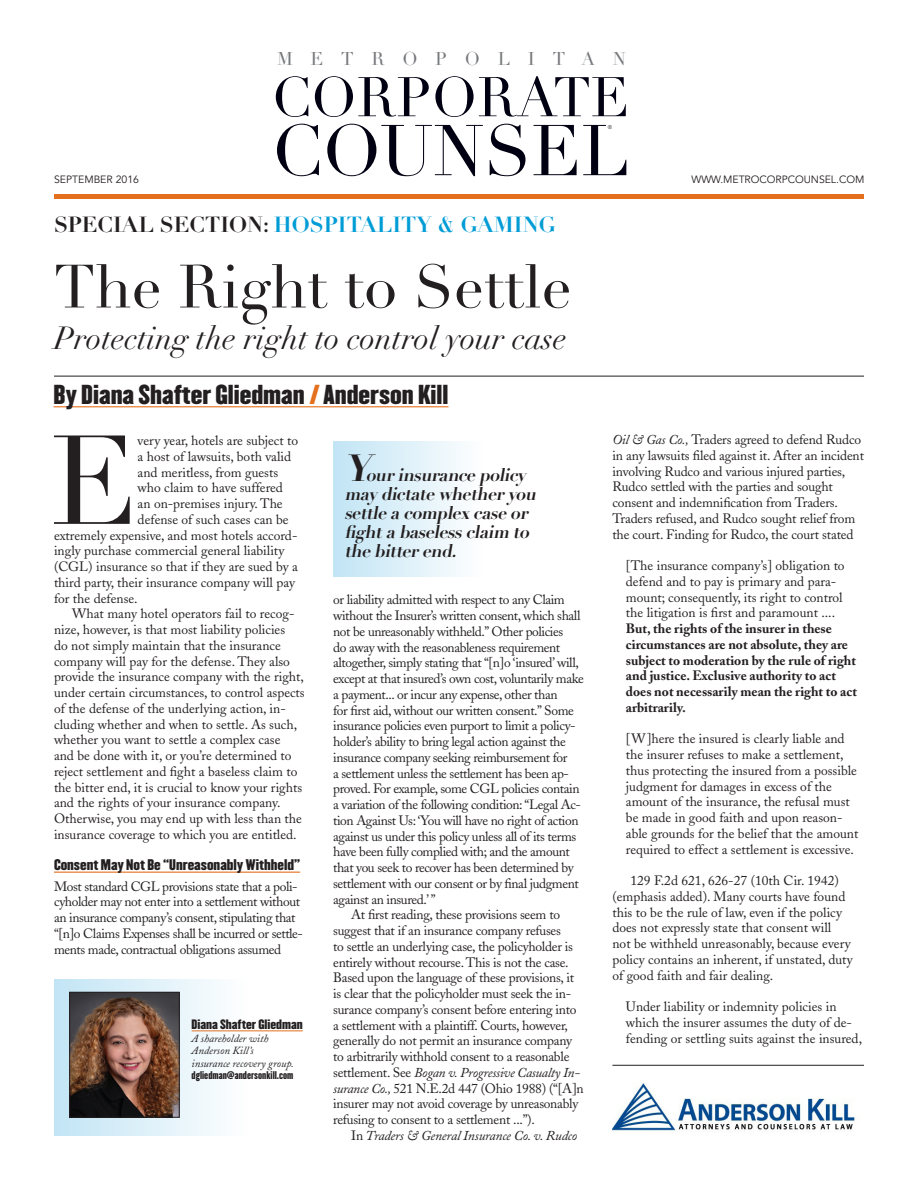
<style>
.page{position:relative;width:918px;height:1188px;background:#fff}
.page>*{position:absolute;margin:0;border:0;box-sizing:border-box;transform-origin:0 0}
.MCC_Body_Text{font:124.05px "Didot LT Std";color:#231f20}
.t1{font:70.65px "Didot LT Std";color:#000012}
.Headline_5_10_15{font:60px "Didot";color:#231f20}
.t2{font:54.9px "Didot LT Std";color:#000012}
.Deck_5_10_15{font:italic 31.5px "Didot LT Std";color:#231f20}
.Reprint_Byline{font:24px "Champion HTF Welterweight";color:#231f20}
.Article_Interview_PQ{font:700 21.6px "Didot LT Std";color:#009cd6}
.t3{font:18.3px "Didot LT Std";letter-spacing:.97em;color:#76787b}
.Pull_Quote_5_10_15{font:italic 700 18px/19.2px "Didot LT Std";color:#231f20}
.Article_Text_Indente{font:13.5px/15.8px "Adobe Caslon";letter-spacing:-.005em;color:#231f20}
.MCC_Body_Text-2{font:13.5px/15.8px "Adobe Caslon";letter-spacing:-.03em;color:#231f20}
.Gliedman_indent{font:13.5px/15.8px "Adobe Caslon";color:#231f20}
.Gliedman_indent-2{font:700 13.5px/15.8px "Adobe Caslon";color:#231f20}
.MCC_Body_Text-3{font:13.5px "Adobe Caslon";color:#231f20}
.Article_Subhead{font:13.5px "Champion HTF Welterweight";color:#231f20}
.Article_Text_Indente-2{font:italic 13.5px "Adobe Caslon";letter-spacing:-.01em;color:#231f20}
.Bio_ital_5_10_15{font:12px "Champion HTF Welterweight";color:#231f20}
.Bio_ital_5_10_15-2{font:italic 10.8px/12.5px "Adobe Caslon";color:#231f20}
.t4{font:10.5px "Avenir";letter-spacing:-.005em;color:#231f20}
.Bio_Email_address_5{font:9.75px "Champion HTF Lightweight";color:#231f20}
.t5{font:300 5.55px "Avenir";color:#231f20}
.s1{color:#231f20}
.s2{color:#e4701e}
.s3{font-size:37.2px}
.s4{font-style:italic}
.s5{font-style:normal}
.s6{font-weight:400}
</style>
<div class="page">
<hr style="left:54px;top:194px;width:810px;height:4px;background:#e4701e">
<hr style="left:54px;top:872px;width:246px;height:1px;background:#e4701e">
<hr style="left:612px;top:1065px;width:252px;height:1px;background:#231f20">
<hr style="left:54px;top:376px;width:810px;height:1px;background:#231f20">
<hr style="left:54px;top:406px;width:395px;height:1px;background:#e4701e">
<img style="left:612px;top:1083px;width:244px;height:49px">
<div style="left:54px;top:979px;width:193px;height:156px;background:linear-gradient(to right,#bee0f0,#fdfdfd)"></div>
<img style="left:71px;top:994px;width:107px;height:122px">
<div style="left:69px;top:992px;width:111px;height:126px;border:1px solid #231f20"></div>
<hr style="left:192px;top:1030px;width:111px;height:1px;background:#e4701e">
<div style="left:333px;top:441px;width:150px;height:136px;background:linear-gradient(to right,#c1e4f5,#fdfefe)"></div>
<p class="t3" style="left:277px;top:47px;width:350px">METROPOLITAN</p>
<p class="t2" style="left:272px;top:65px;width:359px">CORPORATE</p>
<p class="t1" style="left:272px;top:109px;width:359px">COUNSEL</p>
<p class="t5" style="left:608px;top:124px;width:6px">®</p>
<p class="t4" style="left:54px;top:174px;width:87px">SEPTEMBER 2016</p>
<p class="t4" style="left:692px;top:174px;width:174px">WWW.METROCORPCOUNSEL.COM</p>
<p class="Article_Interview_PQ" style="left:54px;top:211px;width:503px"><span class="s1">SPECIAL SECTION:</span> HOSPITALITY &amp; GAMING</p>
<p class="Headline_5_10_15" style="left:54px;top:251px;width:519px">The Right to Settle</p>
<p class="Deck_5_10_15" style="left:54px;top:320px;width:514px">Protecting the right to control your case</p>
<p class="Reprint_Byline" style="left:54px;top:378px;width:397px">By Diana Shafter Gliedman <span class="s2">/</span> Anderson Kill</p>
<p class="MCC_Body_Text" style="left:50px;top:407px;width:89px">E</p>
<p class="MCC_Body_Text-3" style="left:138px;top:433px;width:162px">very year, hotels are subject to</p>
<p class="MCC_Body_Text-3" style="left:138px;top:448px;width:155px">a host of lawsuits, both valid</p>
<p class="MCC_Body_Text-3" style="left:138px;top:464px;width:142px">and meritless, from guests</p>
<p class="MCC_Body_Text-3" style="left:138px;top:480px;width:147px">who claim to have suffered</p>
<p class="MCC_Body_Text-3" style="left:138px;top:496px;width:147px">an on-premises injury. The</p>
<p class="MCC_Body_Text-3" style="left:138px;top:511px;width:153px">defense of such cases can be</p>
<p class="MCC_Body_Text-3" style="left:54px;top:527px;width:245px">extremely expensive, and most hotels accord-</p>
<p class="MCC_Body_Text-3" style="left:54px;top:543px;width:232px">ingly purchase commercial general liability</p>
<p class="MCC_Body_Text-3" style="left:54px;top:559px;width:246px">(CGL) insurance so that if they are sued by a</p>
<p class="MCC_Body_Text-3" style="left:54px;top:574px;width:242px">third party, their insurance company will pay</p>
<p class="MCC_Body_Text-3" style="left:54px;top:590px;width:85px">for the defense.</p>
<p class="Article_Text_Indente" style="left:54px;top:606px;width:252px;text-indent:18px">What many hotel operators fail to recog&shy;nize, however, is that most liability policies<br>do not simply maintain that the insurance company will pay for the defense. They also provide the insurance company with the right, under certain circumstances, to control aspects of the defense of the underlying action, in&shy;cluding whether and when to settle. As such, whether you want to settle a complex case<br>and be done with it, or you’re determined to reject settlement and fight a baseless claim to the bitter end, it is crucial to know your rights and the rights of your insurance company.<br>Otherwise, you may end up with less than the insurance coverage to which you are entitled.</p>
<p class="Article_Subhead" style="left:54px;top:856px;width:248px">Consent May Not Be “Unreasonably Withheld”</p>
<p class="MCC_Body_Text-2" style="left:54px;top:878px;width:251px">Most standard CGL provisions state that a poli&shy;cyholder may not enter into a settlement without an insurance company’s consent, stipulating that “[n]o Claims Expenses shall be incurred or settle&shy;ments made, contractual obligations assumed</p>
<p class="Bio_ital_5_10_15" style="left:192px;top:1017px;width:113px">Diana Shafter Gliedman</p>
<p class="Bio_ital_5_10_15-2" style="left:192px;top:1032px;width:104px">A shareholder with<br>Anderson Kill’s insurance recovery group.</p>
<p class="Bio_Email_address_5" style="left:192px;top:1068px;width:103px">dgliedman@andersonkill.com</p>
<p class="Pull_Quote_5_10_15" style="left:344px;top:465px;width:197px"><span class="s3">Y</span>ourinsurancepolicy may dictatewhetheryou settlea complexcaseor fighta baselessclaim to thebitterend.</p>
<p class="MCC_Body_Text-2" style="left:333px;top:592px;width:252px">or liability admitted with respect to any Claim without the Insurer’s written consent, which shall not be unreasonably withheld.” Other policies<br>do away with the reasonableness requirement altogether, simply stating that “[n]o ‘insured’ will, except at that insured’s own cost, voluntarily make a payment... or incur any expense, other than<br>for first aid, without our written consent.” Some insurance policies even purport to limit a policy&shy;holder’s ability to bring legal action against the insurance company seeking reimbursement for<br>a settlement unless the settlement has been ap&shy;proved. For example, some CGL policies contain a variation of the following condition: “Legal Ac&shy;tion Against Us: ‘You will have no right of action against us under this policy unless all of its terms have been fully complied with; and the amount that you seek to recover has been determined by settlement with our consent or by final judgment against an insured.’ ”</p>
<p class="Article_Text_Indente" style="left:333px;top:907px;width:252px;text-indent:18px">At first reading, these provisions seem to suggest that if an insurance company refuses<br>to settle an underlying case, the policyholder is entirely without recourse. This is not the case.<br>Based upon the language of these provisions, it is clear that the policyholder must seek the in&shy;surance company’s consent before entering into a settlement with a plaintiff. Courts, however, generally do not permit an insurance company to arbitrarily withhold consent to a reasonable settlement. See <span class="s4">Bogan v. Progressive Casualty In&shy;surance Co.,</span> 521 N.E.2d 447 (Ohio 1988) (“[A]n insurer may not avoid coverage by unreasonably refusing to consent to a settlement ...”).</p>
<p class="Article_Text_Indente-2" style="left:351px;top:1128px;width:228px"><span class="s5">In</span> Traders &amp; General Insurance Co. v. Rudco</p>
<p class="Article_Text_Indente" style="left:612px;top:432px;width:253px"><span class="s4">Oil &amp; Gas Co.,</span> Traders agreed to defend Rudco in any lawsuits filed against it. After an incident involving Rudco and various injured parties, Rudco settled with the parties and sought consent and indemnification from Traders.<br>Traders refused, and Rudco sought relief from the court. Finding for Rudco, the court stated</p>
<p class="Gliedman_indent-2" style="left:626px;top:558px;width:233px"><span class="s6">[The insurance company’s] obligation to defend and to pay is primary and para&shy;mount; consequently, its right to control the litigation is first and paramount ....<br></span>But, the rights of the insurer in these circumstances are not absolute, they are subject to moderation by the rule of right and justice. Exclusive authority to act does not necessarily mean the right to act arbitrarily.</p>
<p class="Gliedman_indent" style="left:626px;top:731px;width:234px">[W]here the insured is clearly liable and the insurer refuses to make a settlement, thus protecting the insured from a possible judgment for damages in excess of the amount of the insurance, the refusal must be made in good faith and upon reason&shy;able grounds for the belief that the amount required to effect a settlement is excessive.</p>
<p class="Article_Text_Indente" style="left:612px;top:873px;width:242px;text-indent:18px">129 F.2d 621, 626-27 (10th Cir. 1942) (emphasis added). Many courts have found this to be the rule of law, even if the policy does not expressly state that consent will not be withheld unreasonably, because every policy contains an inherent, if unstated, duty of good faith and fair dealing.</p>
<p class="Gliedman_indent" style="left:626px;top:999px;width:238px">Under liability or indemnity policies in which the insurer assumes the duty of de&shy;fending or settling suits against the insured,</p>
</div>
